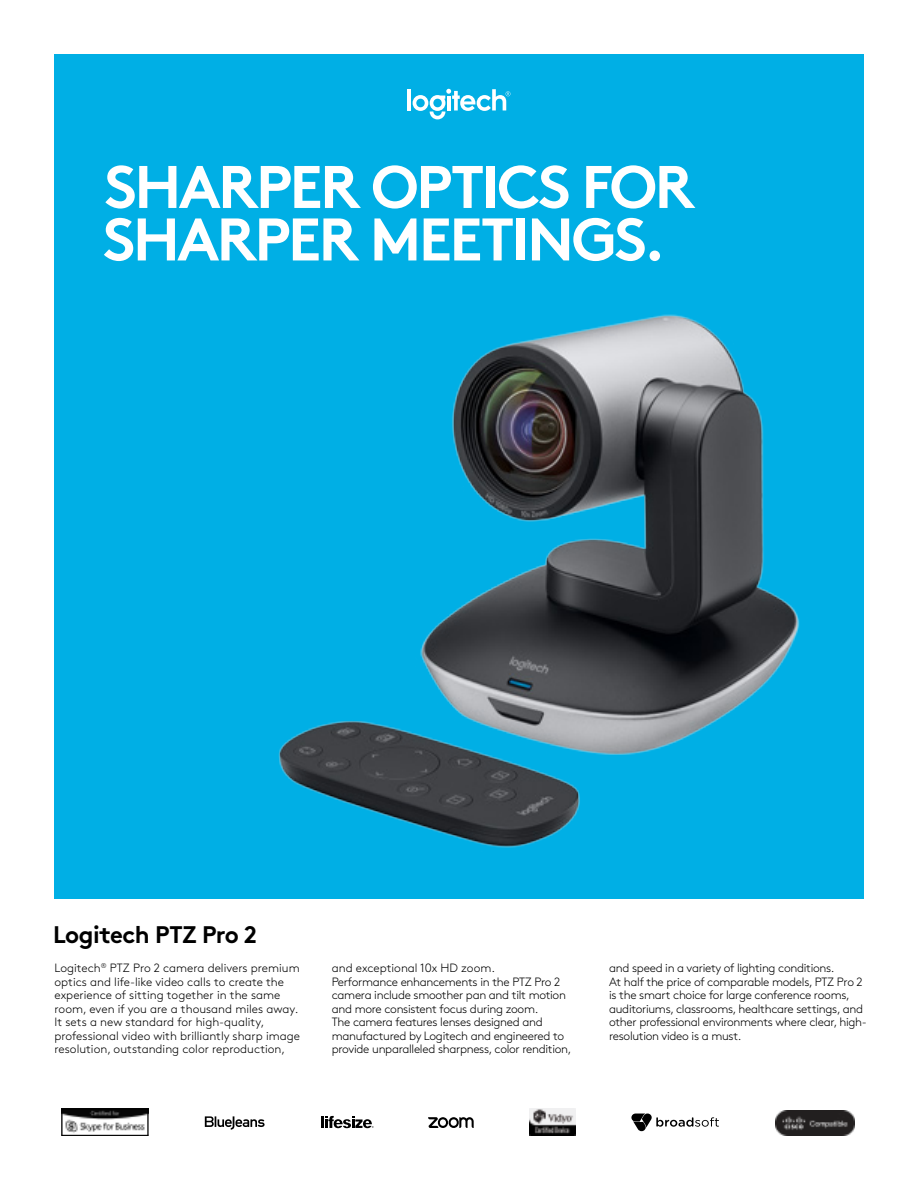
<style>
.page{position:relative;width:918px;height:1188px;background:#fff}
.page>*{position:absolute;margin:0;border:0;box-sizing:border-box;transform-origin:0 0}
.t1{font:700 60px/52.5px "Brown Pro";letter-spacing:-.04em;color:#fff}
.t2{font:700 24px "Brown Pro";letter-spacing:-.025em;color:#000}
.t3{font:300 12px/13.5px "Brown Pro";letter-spacing:-.025em;color:#000}
.t4{font:300 12px/13.5px "Brown Pro";color:#000}
</style>
<div class="page">
<div style="left:54px;top:54px;width:810px;height:844px;background:#00afe5"></div>
<svg style="left:205px;top:1116px;width:60px;height:14px"></svg>
<svg style="left:321px;top:1116px;width:53px;height:12px"></svg>
<svg style="left:428px;top:1117px;width:46px;height:11px"></svg>
<svg style="left:631px;top:1114px;width:88px;height:17px"></svg>
<img style="left:775px;top:1110px;width:79px;height:25px">
<img style="left:64px;top:1111px;width:82px;height:22px">
<div style="left:62px;top:1109px;width:86px;height:27px;border:1px solid #000"></div>
<hr style="left:408px;top:89px;width:3px;height:21px;background:#fff">
<svg style="left:413px;top:89px;width:97px;height:30px"></svg>
<hr style="left:447px;top:96px;width:4px;height:14px;background:#fff">
<img style="left:173px;top:314px;width:691px;height:585px">
<img style="left:530px;top:1108px;width:45px;height:27px">
<h1 class="t1" style="left:103px;top:154px;width:593px">SHARPER OPTICS FOR<br>SHARPER MEETINGS.</h1>
<h2 class="t2" style="left:53px;top:915px;width:205px">Logitech PTZ Pro 2</h2>
<p class="t4" style="left:55px;top:960px;width:247px">Logitech<sup>®</sup> PTZ Pro 2 camera delivers premium optics and life-like video calls to create the experience of sitting together in the same room, even if you are a thousand miles away.<br>It sets a new standard for high-quality, professional video with brilliantly sharp image resolution, outstanding color reproduction,</p>
<p class="t3" style="left:332px;top:960px;width:241px">and exceptional 10x HD zoom.<br>Performance enhancements in the PTZ Pro 2 camera include smoother pan and tilt motion and more consistent focus during zoom.<br>The camera features lenses designed and manufactured by Logitech and engineered to provide unparalleled sharpness, color rendition,</p>
<p class="t3" style="left:609px;top:960px;width:259px">and speed in a variety of lighting conditions.<br>At half the price of comparable models, PTZ Pro 2 is the smart choice for large conference rooms, auditoriums, classrooms, healthcare settings, and other professional environments where clear, high&shy;resolution video is a must.</p>
</div>
